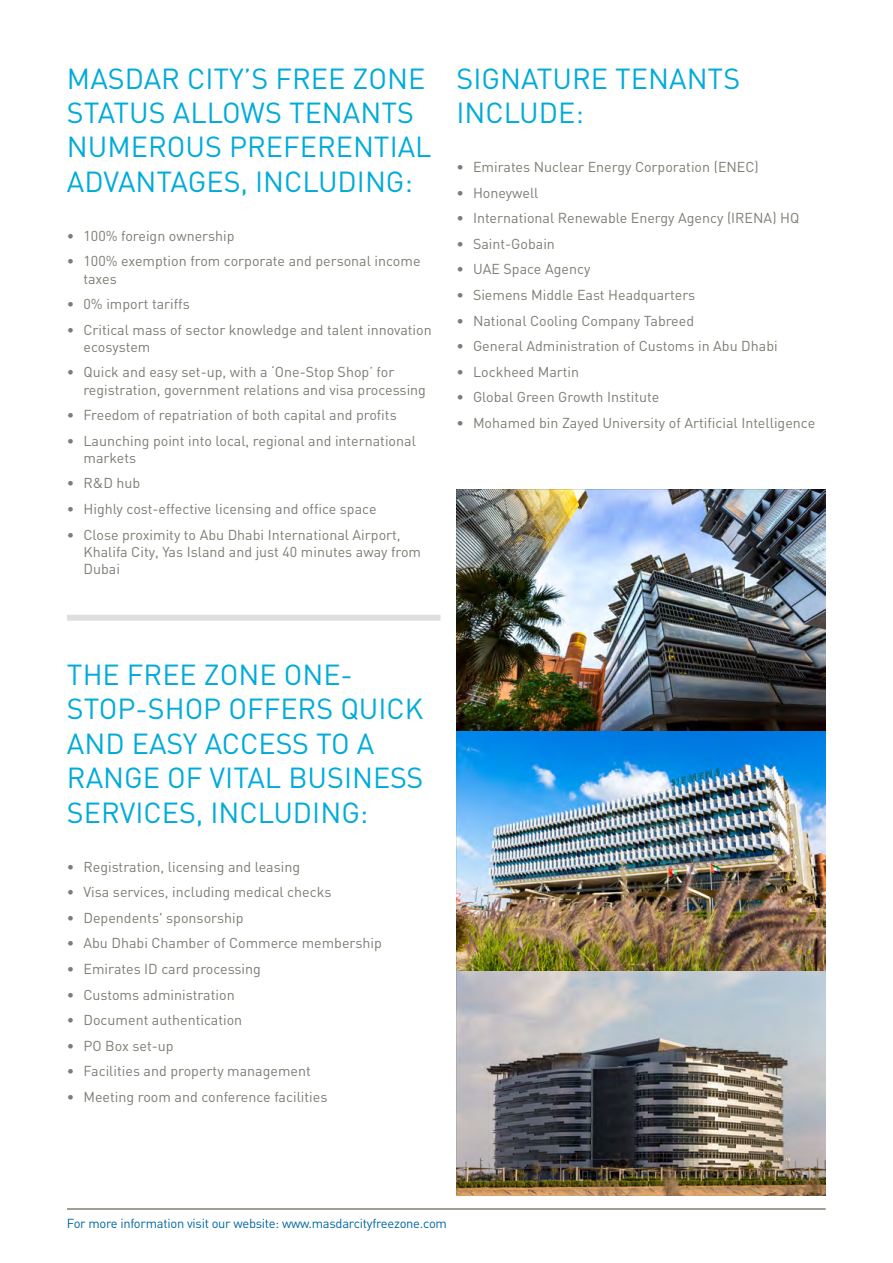
<style>
.page{position:relative;width:893px;height:1263px;background:#fff}
.page>*{position:absolute;margin:0;border:0;box-sizing:border-box;transform-origin:0 0}
.t1{font:28.65px/34.3px "DIN";color:#00abd9}
.t2{font:14.25px/17.1px "DIN";color:#7d7d73}
.t3{font:12.9px "DIN";letter-spacing:-.02em;color:#0066a1}
</style>
<div class="page">
<div style="left:67px;top:615px;width:373px;height:6px;background:#dedfde"></div>
<hr style="left:67px;top:1208px;width:759px;height:2px;background:#808172">
<img style="left:456px;top:971px;width:370px;height:225px">
<img style="left:456px;top:731px;width:370px;height:240px">
<img style="left:456px;top:489px;width:370px;height:242px">
<p class="t1" style="left:67px;top:61px;width:366px">MASDAR CITY’S FREE ZONE<br>STATUS ALLOWS TENANTS<br>NUMEROUS PREFERENTIAL<br>ADVANTAGES, INCLUDING:</p>
<p class="t2" style="left:67px;top:227px;width:169px">• 100% foreign ownership</p>
<p class="t2" style="left:83px;top:252px;width:339px;text-indent:-17px">• 100% exemption from corporate and personal income taxes</p>
<p class="t2" style="left:67px;top:295px;width:124px">• 0% import tariffs</p>
<p class="t2" style="left:83px;top:321px;width:350px;text-indent:-17px">• Critical mass of sector knowledge and talent innovation ecosystem</p>
<p class="t2" style="left:83px;top:363px;width:344px;text-indent:-17px">• Quick and easy set-up, with a ‘One-Stop Shop’ for registration, government relations and visa processing</p>
<p class="t2" style="left:67px;top:406px;width:331px">• Freedom of repatriation of both capital and profits</p>
<p class="t2" style="left:83px;top:432px;width:334px;text-indent:-17px">• Launching point into local, regional and international markets</p>
<p class="t2" style="left:67px;top:474px;width:75px">• R&amp;D hub</p>
<p class="t2" style="left:67px;top:500px;width:311px">• Highly cost-effective licensing and office space</p>
<p class="t2" style="left:83px;top:526px;width:339px;text-indent:-17px">• Close proximity to Abu Dhabi International Airport,<br>Khalifa City, Yas Island and just 40 minutes away from<br>Dubai</p>
<p class="t1" style="left:456px;top:61px;width:285px">SIGNATURE TENANTS<br>INCLUDE:</p>
<p class="t2" style="left:456px;top:158px;width:304px">• Emirates Nuclear Energy Corporation (ENEC)</p>
<p class="t2" style="left:456px;top:184px;width:84px">• Honeywell</p>
<p class="t2" style="left:456px;top:209px;width:344px">• International Renewable Energy Agency (IRENA) HQ</p>
<p class="t2" style="left:456px;top:235px;width:100px">• Saint-Gobain</p>
<p class="t2" style="left:456px;top:260px;width:135px">• UAE Space Agency</p>
<p class="t2" style="left:456px;top:286px;width:240px">• Siemens Middle East Headquarters</p>
<p class="t2" style="left:456px;top:312px;width:239px">• National Cooling Company Tabreed</p>
<p class="t2" style="left:456px;top:337px;width:323px">• General Administration of Customs in Abu Dhabi</p>
<p class="t2" style="left:456px;top:363px;width:124px">• Lockheed Martin</p>
<p class="t2" style="left:456px;top:388px;width:204px">• Global Green Growth Institute</p>
<p class="t2" style="left:456px;top:414px;width:360px">• Mohamed bin Zayed University of Artificial Intelligence</p>
<p class="t1" style="left:67px;top:657px;width:358px">THE FREE ZONE ONE-<br>STOP-SHOP OFFERS QUICK<br>AND EASY ACCESS TO A<br>RANGE OF VITAL BUSINESS<br>SERVICES, INCLUDING:</p>
<p class="t2" style="left:67px;top:857px;width:235px">• Registration, licensing and leasing</p>
<p class="t2" style="left:67px;top:883px;width:266px">• Visa services, including medical checks</p>
<p class="t2" style="left:67px;top:909px;width:178px">• Dependents' sponsorship</p>
<p class="t2" style="left:67px;top:934px;width:316px">• Abu Dhabi Chamber of Commerce membership</p>
<p class="t2" style="left:67px;top:960px;width:196px">• Emirates ID card processing</p>
<p class="t2" style="left:67px;top:985px;width:169px">• Customs administration</p>
<p class="t2" style="left:67px;top:1011px;width:177px">• Document authentication</p>
<p class="t2" style="left:67px;top:1037px;width:108px">• PO Box set-up</p>
<p class="t2" style="left:67px;top:1062px;width:245px">• Facilities and property management</p>
<p class="t2" style="left:67px;top:1088px;width:262px">• Meeting room and conference facilities</p>
<p class="t3" style="left:67px;top:1216px;width:381px">For more information visit our website: www.masdarcityfreezone.com</p>
</div>
